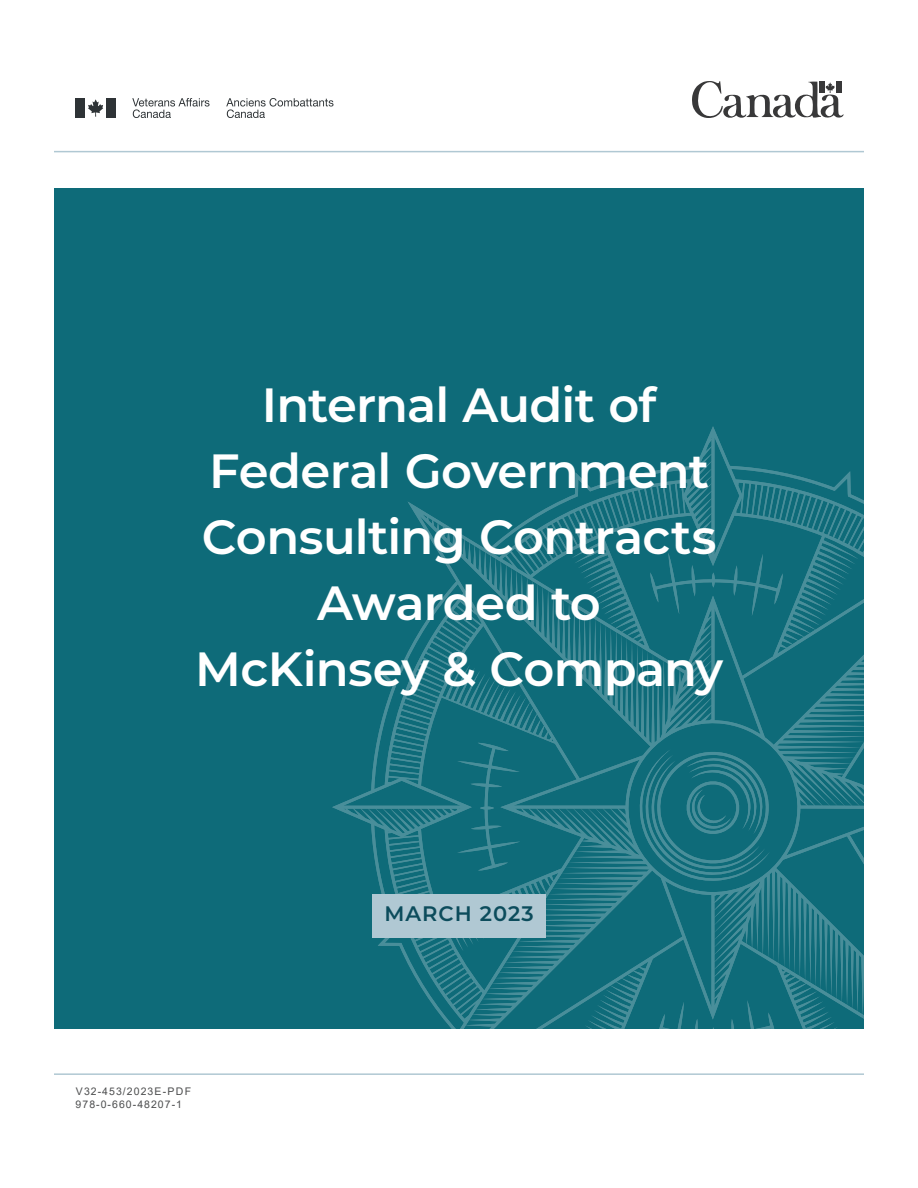
<style>
.page{position:relative;width:918px;height:1188px;background:#fff}
.page>*{position:absolute;margin:0;border:0;box-sizing:border-box;transform-origin:0 0}
.t1{font:600 48px/66px "Montserrat";letter-spacing:-.015em;color:#fff;text-align:center}
.t2{font:600 21px "Montserrat";letter-spacing:.05em;color:#0c4c5c}
.t3{font:10.5px/12.6px "Arial";letter-spacing:.1em;color:#4c4d4e}
</style>
<div class="page">
<div style="left:54px;top:188px;width:810px;height:840px;background:#0e6b79"></div>
<svg style="left:332px;top:426px;width:532px;height:602px"></svg>
<svg style="left:457px;top:743px;width:63px;height:128px"></svg>
<svg style="left:650px;top:553px;width:133px;height:63px"></svg>
<svg style="left:657px;top:1000px;width:119px;height:28px"></svg>
<svg style="left:692px;top:81px;width:152px;height:37px"></svg>
<svg style="left:132px;top:98px;width:78px;height:20px"></svg>
<svg style="left:226px;top:98px;width:108px;height:20px"></svg>
<div style="left:76px;top:98px;width:9px;height:20px;background:#2e3336"></div>
<div style="left:106px;top:98px;width:10px;height:20px;background:#2e3336"></div>
<svg style="left:88px;top:99px;width:15px;height:18px"></svg>
<hr style="left:54px;top:151px;width:810px;height:1px;background:#b0c8d3">
<hr style="left:54px;top:1073px;width:810px;height:2px;background:#b0c8d3">
<div style="left:372px;top:894px;width:174px;height:43px;background:#b0c8d3"></div>
<p class="t1" style="left:195px;top:370px;width:530px">Internal Audit of<br>Federal Government<br>Consulting Contracts<br>Awarded to<br>McKinsey &amp; Company</p>
<p class="t3" style="left:76px;top:1085px;width:117px">V32-453/2023E-PDF<br>978-0-660-48207-1</p>
<p class="t2" style="left:384px;top:899px;width:151px">MARCH 2023</p>
</div>
